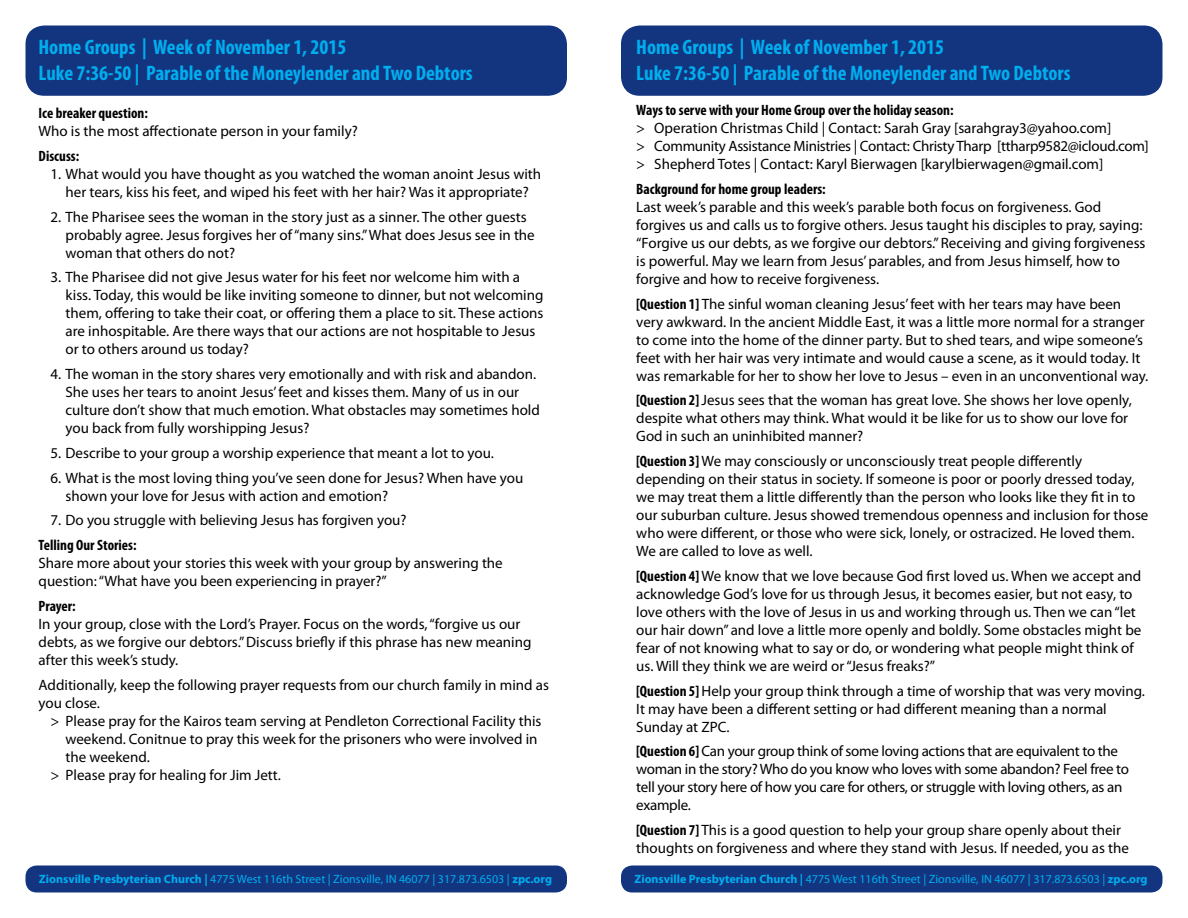
<style>
.page{position:relative;width:1188px;height:918px;background:#fff}
.page>*{position:absolute;margin:0;border:0;box-sizing:border-box;transform-origin:0 0}
.t1{font:700 condensed 21px/25.2px "Myriad Pro";color:#00aeef}
.t2{font:15px/18px "Myriad Pro";color:#000}
.t3{font:15px/18px "Myriad Pro";letter-spacing:-.02em;color:#000}
.t4{font:700 condensed 15px "Myriad Pro";color:#000}
.t5{font:12px "Myriad Pro";color:#00aeef}
.s1{font-weight:700;font-stretch:condensed}
.s2{font-weight:700}
</style>
<div class="page">
<div style="left:26px;top:26px;width:540px;height:69px;background:#133580;border-radius:18px"></div>
<div style="left:26px;top:26px;width:541px;height:70px;border:2px solid #133580;border-radius:18px"></div>
<div style="left:622px;top:26px;width:540px;height:69px;background:#133580;border-radius:18px"></div>
<div style="left:621px;top:26px;width:541px;height:70px;border:2px solid #133580;border-radius:18px"></div>
<div style="left:26px;top:866px;width:540px;height:26px;background:#133580;border-radius:10px"></div>
<div style="left:26px;top:865px;width:541px;height:27px;border:2px solid #133580;border-radius:10px"></div>
<div style="left:622px;top:866px;width:540px;height:26px;background:#133580;border-radius:10px"></div>
<div style="left:621px;top:865px;width:541px;height:27px;border:2px solid #133580;border-radius:10px"></div>
<h1 class="t1" style="left:39px;top:35px;width:436px">Home Groups | Week of November 1, 2015<br>Luke 7:36-50 | Parable of the Moneylender and Two Debtors</h1>
<h1 class="t1" style="left:636px;top:35px;width:436px">Home Groups | Week of November 1, 2015<br>Luke 7:36-50 | Parable of the Moneylender and Two Debtors</h1>
<p class="t4" style="left:39px;top:105px;width:111px">Ice breaker question:</p>
<p class="t2" style="left:39px;top:122px;width:321px">Who is the most affectionate person in your family?</p>
<p class="t4" style="left:39px;top:148px;width:42px">Discuss:</p>
<p class="t2" style="left:51px;top:165px;width:492px;text-align:center">1. What would you have thought as you watched the woman anoint Jesus with her tears, kiss his feet, and wiped his feet with her hair? Was it appropriate?</p>
<p class="t2" style="left:66px;top:208px;width:471px;text-indent:-15px">2. The Pharisee sees the woman in the story just as a sinner. The other guests probably agree. Jesus forgives her of “many sins.” What does Jesus see in the woman that others do not?</p>
<p class="t2" style="left:66px;top:269px;width:479px;text-indent:-15px">3. The Pharisee did not give Jesus water for his feet nor welcome him with a kiss. Today, this would be like inviting someone to dinner, but not welcoming them, offering to take their coat, or offering them a place to sit. These actions are inhospitable. Are there ways that our actions are not hospitable to Jesus or to others around us today?</p>
<p class="t2" style="left:66px;top:365px;width:476px;text-indent:-15px">4. The woman in the story shares very emotionally and with risk and abandon.<br>She uses her tears to anoint Jesus’ feet and kisses them. Many of us in our culture don’t show that much emotion. What obstacles may sometimes hold you back from fully worshipping Jesus?</p>
<p class="t2" style="left:51px;top:444px;width:445px">5. Describe to your group a worship experience that meant a lot to you.</p>
<p class="t2" style="left:66px;top:469px;width:459px;text-indent:-15px">6. What is the most loving thing you’ve seen done for Jesus? When have you shown your love for Jesus with action and emotion?</p>
<p class="t2" style="left:51px;top:512px;width:358px">7. Do you struggle with believing Jesus has forgiven you?</p>
<p class="t4" style="left:39px;top:537px;width:99px">Telling Our Stories:</p>
<p class="t2" style="left:39px;top:554px;width:466px">Share more about your stories this week with your group by answering the question: “What have you been experiencing in prayer?”</p>
<p class="t4" style="left:39px;top:598px;width:39px">Prayer:</p>
<p class="t2" style="left:39px;top:615px;width:494px">In your group, close with the Lord’s Prayer. Focus on the words, “forgive us our debts, as we forgive our debtors.” Discuss briefly if this phrase has new meaning after this week’s study.</p>
<p class="t2" style="left:39px;top:676px;width:512px">Additionally, keep the following prayer requests from our church family in mind as you close.</p>
<p class="t2" style="left:51px;top:712px;width:492px">&gt; Please pray for the Kairos team serving at Pendleton Correctional Facility this</p>
<p class="t2" style="left:66px;top:730px;width:474px">weekend. Conitnue to pray this week for the prisoners who were involved in</p>
<p class="t2" style="left:66px;top:748px;width:86px">the weekend.</p>
<p class="t2" style="left:51px;top:766px;width:232px">&gt; Please pray for healing for Jim Jett.</p>
<p class="t4" style="left:636px;top:102px;width:319px">Ways to serve with your Home Group over the holiday season:</p>
<p class="t2" style="left:636px;top:119px;width:514px">&gt; Operation Christmas Child | Contact: Sarah Gray [sarahgray3@yahoo.com]<br>&gt; Community Assistance Ministries | Contact: Christy Tharp [ttharp9582@icloud.com] &gt; Shepherd Totes | Contact: Karyl Bierwagen [karylbierwagen@gmail.com]</p>
<p class="t4" style="left:636px;top:181px;width:191px">Background for home group leaders:</p>
<p class="t2" style="left:636px;top:198px;width:511px">Last week’s parable and this week’s parable both focus on forgiveness. God forgives us and calls us to forgive others. Jesus taught his disciples to pray, saying: “Forgive us our debts, as we forgive our debtors.” Receiving and giving forgiveness is powerful. May we learn from Jesus’ parables, and from Jesus himself, how to forgive and how to receive forgiveness.</p>
<p class="t2" style="left:636px;top:295px;width:514px"><span class="s1">[Question 1]</span> The sinful woman cleaning Jesus’ feet with her tears may have been very awkward. In the ancient Middle East, it was a little more normal for a stranger to come into the home of the dinner party. But to shed tears, and wipe someone’s feet with her hair was very intimate and would cause a scene, as it would today. It was remarkable for her to show her love to Jesus – even in an unconventional way.</p>
<p class="t2" style="left:636px;top:392px;width:497px"><span class="s1">[Question 2]</span> Jesus sees that the woman has great love. She shows her love openly, despite what others may think. What would it be like for us to show our love for<br>God in such an uninhibited manner?</p>
<p class="t2" style="left:636px;top:452px;width:514px"><span class="s1">[Question 3]</span> We may consciously or unconsciously treat people differently depending on their status in society. If someone is poor or poorly dressed today, we may treat them a little differently than the person who looks like they fit in to our suburban culture. Jesus showed tremendous openness and inclusion for those who were different, or those who were sick, lonely, or ostracized. He loved them.<br>We are called to love as well.</p>
<p class="t2" style="left:636px;top:567px;width:507px"><span class="s1">[Question 4]</span> We know that we love because God first loved us. When we accept and acknowledge God’s love for us through Jesus, it becomes easier, but not easy, to love others with the love of Jesus in us and working through us. Then we can “let our hair down” and love a little more openly and boldly. Some obstacles might be fear of not knowing what to say or do, or wondering what people might think of us. Will they think we are weird or “Jesus freaks?”</p>
<p class="t2" style="left:636px;top:682px;width:510px"><span class="s1">[Question 5]</span> Help your group think through a time of worship that was very moving.<br>It may have been a different setting or had different meaning than a normal<br>Sunday at ZPC.</p>
<p class="t3" style="left:636px;top:743px;width:494px"><span class="s1">[Question 6]</span> Can your group think of some loving actions that are equivalent to the woman in the story? Who do you know who loves with some abandon? Feel free to tell your story here of how you care for others, or struggle with loving others, as an example.</p>
<p class="t2" style="left:636px;top:821px;width:494px"><span class="s1">[Question 7]</span> This is a good question to help your group share openly about their thoughts on forgiveness and where they stand with Jesus. If needed, you as the</p>
<p class="t5" style="left:39px;top:872px;width:515px"><span class="s2">Zionsville Presbyterian Church |</span> 4775 West 116th Street | Zionsville, IN 46077 | 317.873.6503 | <span class="s2">zpc.org</span></p>
<p class="t5" style="left:634px;top:872px;width:515px"><span class="s2">Zionsville Presbyterian Church |</span> 4775 West 116th Street | Zionsville, IN 46077 | 317.873.6503 | <span class="s2">zpc.org</span></p>
</div>
